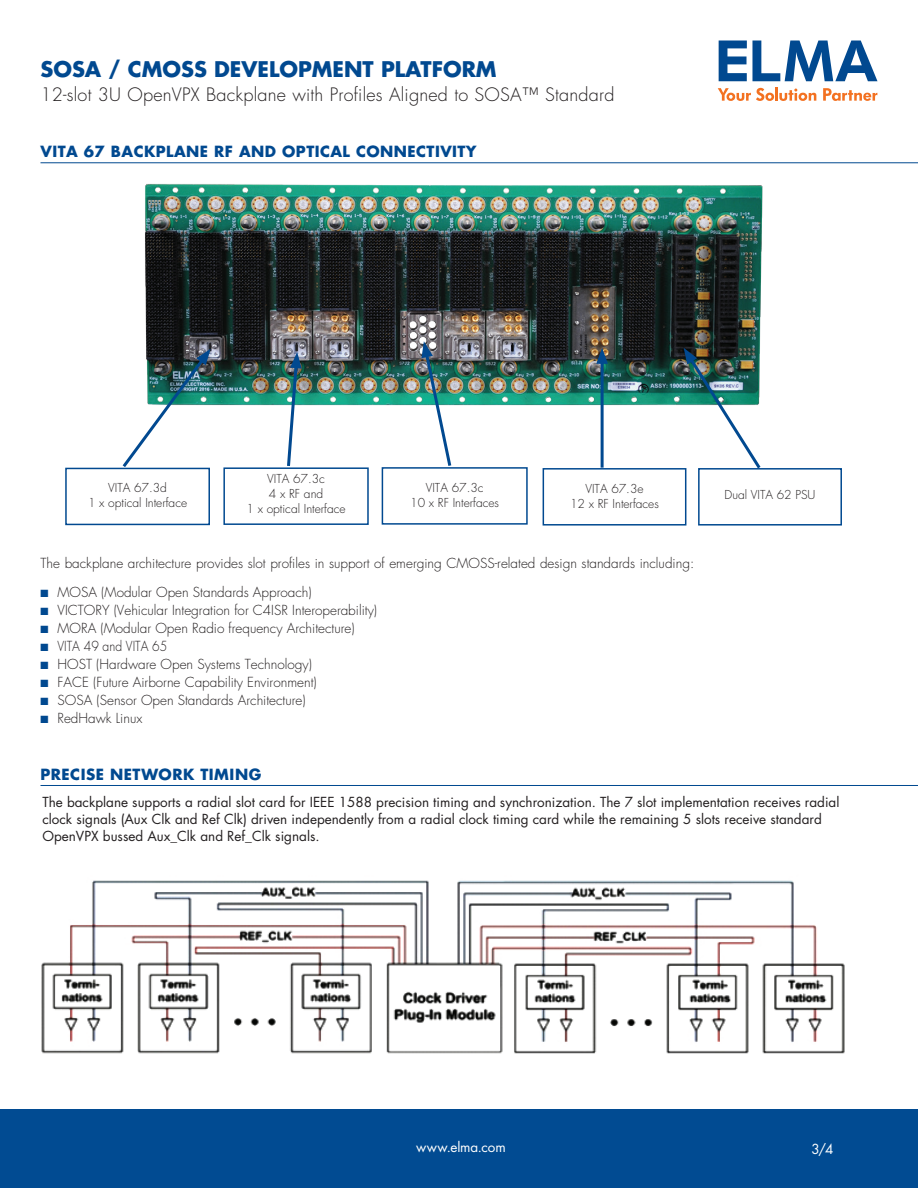
<style>
.page{position:relative;width:918px;height:1188px;background:#fff}
.page>*{position:absolute;margin:0;border:0;box-sizing:border-box;transform-origin:0 0}
.t1{font:700 21px "Futura Std";color:#014990}
.t2{font:300 18px "Futura Std";letter-spacing:.01em;color:#231f20}
.t3{font:700 15px "Futura Std";letter-spacing:.03em;color:#014990}
.t4{font:300 13.5px "Futura Std";color:#231f20}
.t5{font:13.5px/16.6px "Futura Std";color:#231f20}
.t6{font:300 13.5px "Futura Std";color:#231f20;scale:.9 1}
.t7{font:13.5px "Futura Std";letter-spacing:-.005em;color:#fff}
.t8{font:300 12px/15px "Futura Std";color:#231f20;text-align:center}
.t9{font:10.5px "Zapf Dingbats ITC";color:#014990}
.s1{color:#014990}
</style>
<div class="page">
<svg style="left:719px;top:40px;width:159px;height:41px"></svg>
<hr style="left:775px;top:87px;width:3px;height:14px;background:#f37121">
<svg style="left:718px;top:88px;width:98px;height:13px"></svg>
<svg style="left:823px;top:88px;width:54px;height:13px"></svg>
<hr style="left:40px;top:162px;width:878px;height:1px;background:#014990">
<img style="left:145px;top:184px;width:618px;height:234px">
<div style="left:223px;top:467px;width:146px;height:58px;border:2px solid #014990"></div>
<div style="left:65px;top:468px;width:145px;height:57px;border:2px solid #014990"></div>
<div style="left:382px;top:467px;width:146px;height:58px;border:2px solid #014990"></div>
<div style="left:543px;top:468px;width:143px;height:58px;border:2px solid #014990"></div>
<div style="left:698px;top:468px;width:144px;height:58px;border:2px solid #014990"></div>
<img style="left:120px;top:349px;width:91px;height:121px">
<img style="left:285px;top:352px;width:17px;height:117px">
<img style="left:421px;top:341px;width:32px;height:128px">
<hr style="left:601px;top:358px;width:3px;height:110px;background:#014990">
<svg style="left:596px;top:348px;width:12px;height:16px"></svg>
<img style="left:684px;top:348px;width:79px;height:124px">
<img style="left:41px;top:880px;width:804px;height:174px">
<hr style="left:40px;top:785px;width:878px;height:1px;background:#014990">
<div style="left:0;top:1110px;width:918px;height:78px;background:#014b92"></div>
<h1 class="t1" style="left:40px;top:55px;width:458px">SOSA / CMOSS DEVELOPMENT PLATFORM</h1>
<h2 class="t2" style="left:40px;top:84px;width:575px">12-slot 3U OpenVPX Backplane with Profiles Aligned to SOSA™ Standard</h2>
<p class="t3" style="left:40px;top:141px;width:438px">VITA 67 BACKPLANE RF AND OPTICAL CONNECTIVITY</p>
<p class="t8" style="left:247px;top:472px;width:101px">VITA 67.3c<br>4 x RF and<br>1 x optical Interface</p>
<p class="t8" style="left:88px;top:481px;width:101px">VITA 67.3d<br>1 x optical Interface</p>
<p class="t8" style="left:410px;top:480px;width:90px">VITA 67.3c<br>10 x RF Interfaces</p>
<p class="t8" style="left:570px;top:481px;width:90px">VITA 67.3e<br>12 x RF Interfaces</p>
<p class="t8" style="left:725px;top:487px;width:93px">Dual VITA 62 PSU</p>
<p class="t4" style="left:40px;top:555px;width:655px">The backplane architecture provides slot profiles in support of emerging CMOSS-related design standards including:</p>
<p class="t9" style="left:48px;top:588px;width:4px">■</p>
<p class="t4" style="left:41px;top:584px;width:273px"><span class="s1">■</span> MOSA (Modular Open Standards Approach)</p>
<p class="t9" style="left:48px;top:606px;width:4px">■</p>
<p class="t4" style="left:41px;top:602px;width:338px"><span class="s1">■</span> VICTORY (Vehicular Integration for C4ISR Interoperability)</p>
<p class="t9" style="left:48px;top:624px;width:4px">■</p>
<p class="t4" style="left:41px;top:620px;width:316px"><span class="s1">■</span> MORA (Modular Open Radio frequency Architecture)</p>
<p class="t9" style="left:48px;top:642px;width:4px">■</p>
<p class="t6" style="left:41px;top:638px;width:142px"><span class="s1">■</span> VITA 49 and VITA 65</p>
<p class="t9" style="left:48px;top:660px;width:4px">■</p>
<p class="t4" style="left:41px;top:656px;width:273px"><span class="s1">■</span> HOST (Hardware Open Systems Technology)</p>
<p class="t9" style="left:48px;top:678px;width:4px">■</p>
<p class="t4" style="left:41px;top:674px;width:278px"><span class="s1">■</span> FACE (Future Airborne Capability Environment)</p>
<p class="t9" style="left:48px;top:696px;width:4px">■</p>
<p class="t4" style="left:41px;top:692px;width:267px"><span class="s1">■</span> SOSA (Sensor Open Standards Architecture)</p>
<p class="t9" style="left:48px;top:714px;width:4px">■</p>
<p class="t4" style="left:41px;top:710px;width:103px"><span class="s1">■</span> RedHawk Linux</p>
<p class="t3" style="left:40px;top:764px;width:222px">PRECISE NETWORK TIMING</p>
<p class="t5" style="left:42px;top:794px;width:799px">The backplane supports a radial slot card for IEEE 1588 precision timing and synchronization. The 7 slot implementation receives radial clock signals (Aux Clk and Ref Clk) driven independently from a radial clock timing card while the remaining 5 slots receive standard<br>OpenVPX bussed Aux_Clk and Ref_Clk signals.</p>
<p class="t7" style="left:416px;top:1138px;width:91px">www.elma.com</p>
<p class="t7" style="left:811px;top:1140px;width:23px">3/4</p>
</div>
